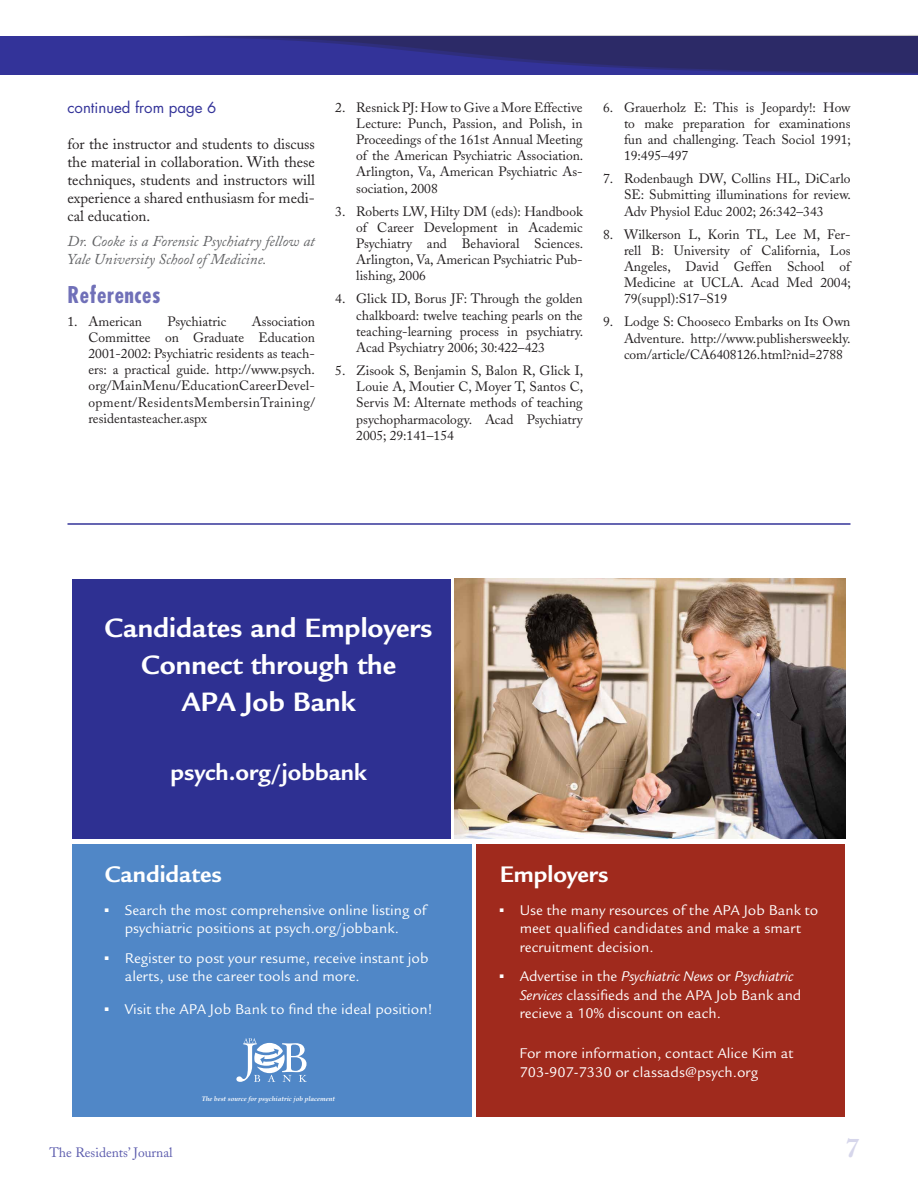
<style>
.page{position:relative;width:918px;height:1188px;background:#fff}
.page>*{position:absolute;margin:0;border:0;box-sizing:border-box;transform-origin:0 0}
.t1{font:700 28.95px/36.8px "Legacy Sans";color:#fff;text-align:center}
.t2{font:700 27px "Adobe Caslon";color:#d6d6eb}
.t3{font:700 24.45px "Legacy Sans";color:#fff}
.t4{font:700 condensed 22.5px "Futura";letter-spacing:.025em;color:#7070b8}
.t5{font:15.3px/18.5px "Legacy Sans";color:#fff}
.t6{font:15px/18px "Adobe Caslon";color:#231f20;text-align:justify}
.t7{font:italic 15px/18px "Adobe Caslon";color:#636466}
.t8{font:15px "Futura";color:#339}
.t9{font:13.5px/16.2px "Adobe Caslon";color:#231f20;text-align:justify}
.t10{font:13.5px "Adobe Caslon";color:#5c5cad}
.t11{font:italic 700 6.6px "Palatino";color:#fff}
.s1{font-style:italic}
</style>
<div class="page">
<div style="left:0;top:36px;width:918px;height:38px;background:#339"></div>
<svg style="left:172px;top:35px;width:746px;height:39px"></svg>
<div style="left:72px;top:579px;width:379px;height:260px;background:#2e3092"></div>
<img style="left:455px;top:579px;width:390px;height:260px">
<div style="left:72px;top:844px;width:400px;height:273px;background:#5087c7"></div>
<div style="left:476px;top:844px;width:368px;height:273px;background:#a02a1d"></div>
<svg style="left:236px;top:1038px;width:71px;height:44px"></svg>
<hr style="left:68px;top:523px;width:782px;height:2px;background:#339">
<p class="t8" style="left:68px;top:98px;width:151px">continued from page 6</p>
<p class="t6" style="left:68px;top:135px;width:249px">for the instructor and students to discuss the material in collaboration. With these techniques, students and instructors will experience a shared enthusiasm for medi&shy;cal education.</p>
<p class="t7" style="left:68px;top:232px;width:249px">Dr. Cooke is a Forensic Psychiatry fellow at<br>Yale University School of Medicine.</p>
<h3 class="t4" style="left:68px;top:280px;width:95px">References</h3>
<p class="t9" style="left:68px;top:313px;width:76px">1. American</p>
<p class="t9" style="left:168px;top:313px;width:60px">Psychiatric</p>
<p class="t9" style="left:89px;top:313px;width:228px;text-indent:163px">Association Committee on Graduate Education 2001-2002: Psychiatric residents as teach&shy;ers: a practical guide. http://www.psych. org/MainMenu/EducationCareerDevel&shy;opment/ResidentsMembersinTraining/ residentasteacher.aspx</p>
<p class="t9" style="left:356px;top:99px;width:229px;text-indent:-21px">2. Resnick PJ: How to Give a More Effective Lecture: Punch, Passion, and Polish, in Proceedings of the 161st Annual Meeting of the American Psychiatric Association.<br>Arlington, Va, American Psychiatric As&shy;sociation, 2008</p>
<p class="t9" style="left:356px;top:203px;width:229px;text-indent:-21px">3. Roberts LW, Hilty DM (eds): Handbook of Career Development in Academic Psychiatry and Behavioral Sciences.<br>Arlington, Va, American Psychiatric Pub&shy;lishing, 2006</p>
<p class="t9" style="left:356px;top:291px;width:229px;text-indent:-21px">4. Glick ID, Borus JF: Through the golden chalkboard: twelve teaching pearls on the teaching-learning process in psychiatry.<br>Acad Psychiatry 2006; 30:422–423</p>
<p class="t9" style="left:356px;top:362px;width:229px;text-indent:-21px">5. Zisook S, Benjamin S, Balon R, Glick I, Louie A, Moutier C, Moyer T, Santos C, Servis M: Alternate methods of teaching psychopharmacology. Acad Psychiatry 2005; 29:141–154</p>
<p class="t9" style="left:624px;top:99px;width:228px;text-indent:-21px">6. Grauerholz E: This is Jeopardy!: How to make preparation for examinations fun and challenging. Teach Sociol 1991; 19:495–497</p>
<p class="t9" style="left:624px;top:171px;width:229px;text-indent:-21px">7. Rodenbaugh DW, Collins HL, DiCarlo SE: Submitting illuminations for review.<br>Adv Physiol Educ 2002; 26:342–343</p>
<p class="t9" style="left:624px;top:226px;width:228px;text-indent:-21px">8. Wilkerson L, Korin TL, Lee M, Fer&shy;rell B: University of California, Los Angeles, David Geffen School of Medicine at UCLA. Acad Med 2004; 79(suppl):S17–S19</p>
<p class="t9" style="left:624px;top:314px;width:228px;text-indent:-21px">9. Lodge S: Chooseco Embarks on Its Own Adventure. http://www.publishersweekly. com/article/CA6408126.html?nid=2788</p>
<h1 class="t1" style="left:105px;top:610px;width:329px">Candidates and Employers<br>Connect through the<br>APA Job Bank</h1>
<h3 class="t3" style="left:170px;top:758px;width:198px">psych.org/jobbank</h3>
<h3 class="t3" style="left:105px;top:860px;width:119px">Candidates</h3>
<p class="t5" style="left:105px;top:901px;width:323px;text-align:center">■ Search the most comprehensive online listing of psychiatric positions at psych.org/jobbank.</p>
<p class="t5" style="left:125px;top:949px;width:305px;text-indent:-20px">■ Register to post your resume, receive instant job alerts, use the career tools and more.</p>
<p class="t5" style="left:105px;top:1000px;width:330px">■ Visit the APA Job Bank to find the ideal position!</p>
<p class="t11" style="left:202px;top:1095px;width:135px">The best source for psychiatric job placement</p>
<h3 class="t3" style="left:500px;top:860px;width:110px">Employers</h3>
<p class="t5" style="left:520px;top:901px;width:300px;text-indent:-20px">■ Use the many resources of the APA Job Bank to meet qualified candidates and make a smart recruitment decision.</p>
<p class="t5" style="left:520px;top:967px;width:283px;text-indent:-20px">■ Advertise in the <span class="s1">Psychiatric News</span> or <span class="s1">Psychiatric<br>Services</span> classifieds and the APA Job Bank and recieve a 10% discount on each.</p>
<p class="t5" style="left:520px;top:1045px;width:275px">For more information, contact Alice Kim at<br>703-907-7330 or classads@psych.org</p>
<p class="t10" style="left:50px;top:1145px;width:125px">The Residents’ Journal</p>
<h2 class="t2" style="left:846px;top:1132px;width:15px">7</h2>
</div>
